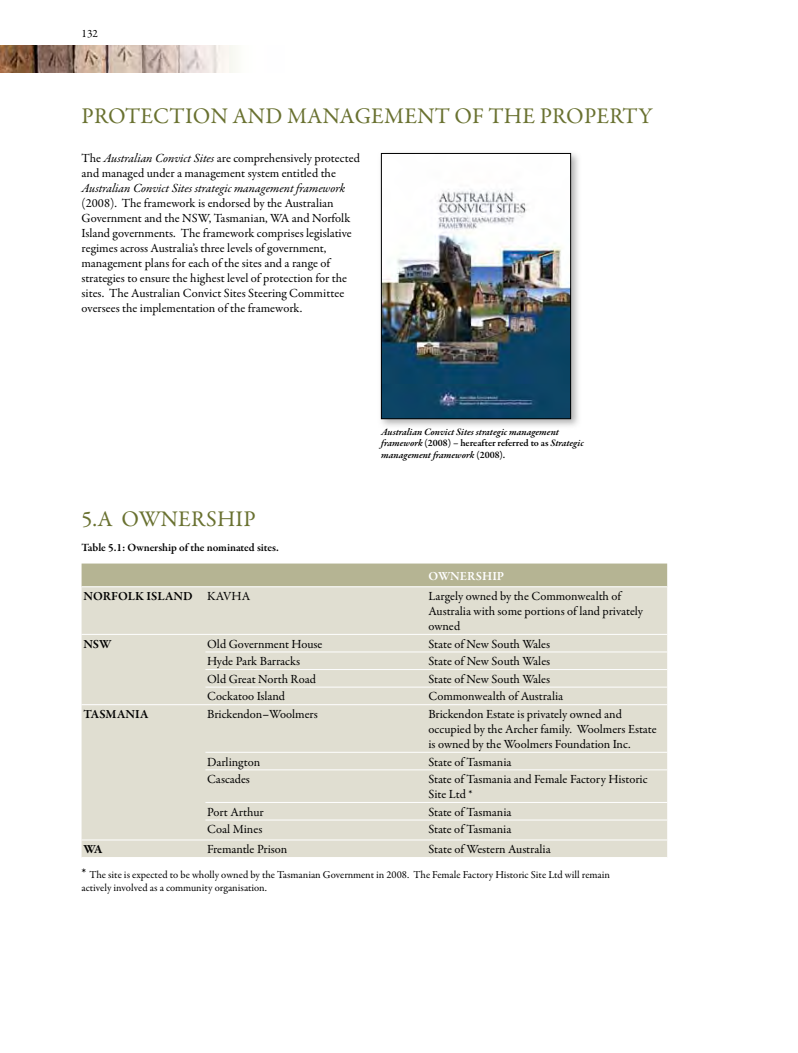
<style>
.page{position:relative;width:798px;height:1053px;background:#fff}
.page>*{position:absolute;margin:0;border:0;box-sizing:border-box;transform-origin:0 0}
.t1{font:22.5px "Garamond Premr Pro";letter-spacing:.01em;color:#697130}
.t2{font:12.5px/15px "Garamond Premr Pro";color:#000}
.t3{font:italic 12.5px "Garamond Premr Pro";color:#000}
.t4{font:600 12.5px "Garamond Premr Pro";color:#000}
.t5{font:600 12.5px "Garamond Premr Pro";color:#fff}
.t6{font:700 12.5px "Garamond Premr Pro";color:#000}
.t7{font:600 11.25px "Garamond Premr Pro";color:#000}
.t8{font:11.25px "Garamond Premr Pro";color:#000}
.t9{font:10.62px/13.1px "Garamond Premr Pro";color:#000}
.t10{font:italic 600 10px/11.2px "Garamond Premr Pro";color:#000}
.s1{font-style:italic}
.s2{font-style:normal}
.s3{font-weight:400}
.s4{font-weight:600}
.s5{font-size:15px}
</style>
<div class="page">
<img style="left:0;top:46px;width:236px;height:26px">
<div style="left:81px;top:563px;width:586px;height:23px;background:#b5b493"></div>
<div style="left:81px;top:587px;width:586px;height:270px;background:#e0ded1"></div>
<hr style="left:81px;top:634px;width:586px;height:1px;background:#fff">
<hr style="left:205px;top:651px;width:462px;height:1px;background:#fff">
<hr style="left:205px;top:669px;width:462px;height:1px;background:#fff">
<hr style="left:205px;top:686px;width:462px;height:1px;background:#fff">
<hr style="left:81px;top:704px;width:586px;height:1px;background:#fff">
<hr style="left:205px;top:752px;width:462px;height:1px;background:#fff">
<hr style="left:205px;top:769px;width:462px;height:1px;background:#fff">
<hr style="left:205px;top:802px;width:462px;height:1px;background:#fff">
<hr style="left:205px;top:819px;width:462px;height:1px;background:#fff">
<hr style="left:81px;top:839px;width:586px;height:1px;background:#fff">
<img style="left:380px;top:152px;width:199px;height:274px">
<img style="left:383px;top:155px;width:185px;height:262px">
<div style="left:381px;top:153px;width:189px;height:266px;border:1px solid #000"></div>
<p class="t8" style="left:81px;top:28px;width:18px">132</p>
<h1 class="t1" style="left:81px;top:107px;width:572px">PROTECTION AND MANAGEMENT OF THE PROPERTY</h1>
<p class="t2" style="left:81px;top:152px;width:280px">The <span class="s1">Australian Convict Sites</span> are comprehensively protected and managed under a management system entitled the</p>
<p class="t3" style="left:81px;top:183px;width:265px">Australian Convict Sites strategic management framework</p>
<p class="t2" style="left:81px;top:197px;width:271px">(2008). The framework is endorsed by the Australian Government and the NSW, Tasmanian, WA and Norfolk Island governments. The framework comprises legislative regimes across Australia’s three levels of government, management plans for each of the sites and a range of strategies to ensure the highest level of protection for the sites. The Australian Convict Sites Steering Committee oversees the implementation of the framework.</p>
<h1 class="t1" style="left:81px;top:509px;width:175px">5.A OWNERSHIP</h1>
<p class="t7" style="left:81px;top:543px;width:199px">Table 5.1: Ownership of the nominated sites.</p>
<p class="t10" style="left:381px;top:427px;width:204px">Australian Convict Sites strategic management framework <span class="s2">(2008) – hereafter referred to as</span> Strategic management framework <span class="s2">(2008).</span></p>
<p class="t5" style="left:428px;top:570px;width:77px">OWNERSHIP</p>
<p class="t4" style="left:83px;top:591px;width:168px">NORFOLK ISLAND <span class="s3">KAVHA</span></p>
<p class="t2" style="left:428px;top:589px;width:216px">Largely owned by the Commonwealth of<br>Australia with some portions of land privately owned</p>
<p class="t4" style="left:83px;top:638px;width:30px">NSW</p>
<p class="t2" style="left:207px;top:637px;width:117px">Old Government House</p>
<p class="t2" style="left:428px;top:637px;width:123px">State of New South Wales</p>
<p class="t2" style="left:207px;top:654px;width:94px">Hyde Park Barracks</p>
<p class="t2" style="left:428px;top:654px;width:123px">State of New South Wales</p>
<p class="t2" style="left:207px;top:672px;width:110px">Old Great North Road</p>
<p class="t2" style="left:428px;top:672px;width:123px">State of New South Wales</p>
<p class="t2" style="left:207px;top:690px;width:79px">Cockatoo Island</p>
<p class="t2" style="left:428px;top:690px;width:136px">Commonwealth of Australia</p>
<p class="t4" style="left:83px;top:709px;width:67px">TASMANIA</p>
<p class="t2" style="left:207px;top:707px;width:112px">Brickendon<span class="s4">–</span>Woolmers</p>
<p class="t2" style="left:428px;top:707px;width:230px">Brickendon Estate is privately owned and occupied by the Archer family. Woolmers Estate is owned by the Woolmers Foundation Inc.</p>
<p class="t2" style="left:207px;top:755px;width:55px">Darlington</p>
<p class="t2" style="left:428px;top:755px;width:84px">State of Tasmania</p>
<p class="t2" style="left:207px;top:772px;width:44px">Cascades</p>
<p class="t2" style="left:428px;top:772px;width:220px">State of Tasmania and Female Factory Historic<br>Site Ltd *</p>
<p class="t2" style="left:207px;top:805px;width:58px">Port Arthur</p>
<p class="t2" style="left:428px;top:805px;width:84px">State of Tasmania</p>
<p class="t2" style="left:207px;top:822px;width:57px">Coal Mines</p>
<p class="t2" style="left:428px;top:822px;width:84px">State of Tasmania</p>
<p class="t6" style="left:83px;top:844px;width:21px">WA</p>
<p class="t2" style="left:207px;top:842px;width:82px">Fremantle Prison</p>
<p class="t2" style="left:428px;top:842px;width:124px">State of Western Australia</p>
<p class="t9" style="left:81px;top:868px;width:529px"><span class="s5">*</span> The site is expected to be wholly owned by the Tasmanian Government in 2008. The Female Factory Historic Site Ltd will remain actively involved as a community organisation.</p>
</div>
